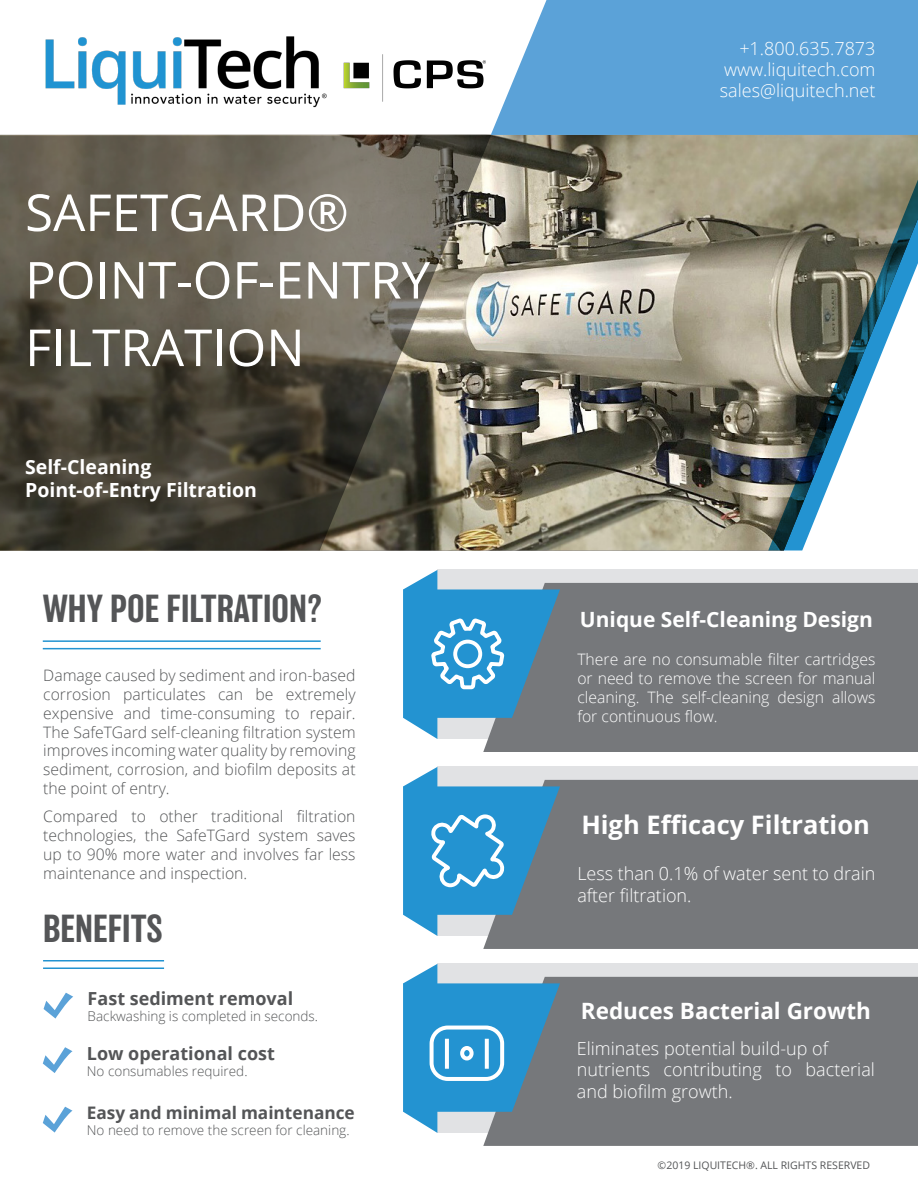
<style>
.page{position:relative;width:918px;height:1188px;background:#fff}
.page>*{position:absolute;margin:0;border:0;box-sizing:border-box;transform-origin:0 0}
.Slogan{font:51px/67.5px "Open Sans";color:#fff}
.Section_Title__Color{font:500 36px "Balboa";color:#545557}
.Service_Title{font:700 25.5px "Open Sans";color:#fff}
.Service_Title-2{font:700 22.5px "Open Sans";color:#fff}
.Service_Title-3{font:700 21px "Open Sans";color:#fff}
.Service_Text{font:700 19.5px "Open Sans";color:#fff}
.Service_Text-2{font:300 18px/21.6px "Open Sans";color:#fff}
.Contact{font:300 18px "Open Sans";color:#fff}
.Section_Text{font:700 18px "Open Sans";color:#545557}
.Section_Text-2{font:700 17.25px "Open Sans";color:#545557}
.Section_Text-3{font:300 15.75px/18.9px "Open Sans";color:#545557;text-align:justify}
.Service_Text-3{font:300 15.75px/18.9px "Open Sans";color:#fff;text-align:justify}
.Section_Text-4{font:300 13.5px "Open Sans";color:#545557}
.Section_Text-5{font:10.5px "Open Sans";color:#545557}
</style>
<div class="page">
<img style="left:491px;top:135px;width:427px;height:415px">
<div style="left:437px;top:570px;width:481px;height:169px;background:#e1e2e4"></div>
<div style="left:483px;top:583px;width:435px;height:169px;background:#76787b"></div>
<div style="left:437px;top:767px;width:481px;height:169px;background:#e1e2e4"></div>
<div style="left:483px;top:780px;width:435px;height:169px;background:#76787b"></div>
<div style="left:437px;top:964px;width:481px;height:169px;background:#e1e2e4"></div>
<div style="left:483px;top:977px;width:435px;height:169px;background:#76787b"></div>
<hr style="left:43px;top:640px;width:278px;height:2px;background:#2393d1">
<hr style="left:43px;top:648px;width:278px;height:1px;background:#2393d1">
<hr style="left:43px;top:960px;width:121px;height:2px;background:#2393d1">
<hr style="left:43px;top:967px;width:121px;height:2px;background:#2393d1">
<svg style="left:403px;top:570px;width:157px;height:169px"></svg>
<div style="left:453px;top:640px;width:29px;height:28px;border:4px solid #fff;border-radius:50%"></div>
<svg style="left:403px;top:767px;width:157px;height:169px"></svg>
<svg style="left:403px;top:964px;width:157px;height:169px"></svg>
<svg style="left:44px;top:993px;width:29px;height:26px"></svg>
<svg style="left:43px;top:1047px;width:30px;height:26px"></svg>
<svg style="left:43px;top:1107px;width:30px;height:26px"></svg>
<div style="left:491px;top:0;width:427px;height:135px;background:#5ba2d8"></div>
<svg style="left:0;top:135px;width:491px;height:415px;background:#605b4e"></svg>
<svg style="left:768px;top:136px;width:150px;height:415px"></svg>
<img style="left:45px;top:36px;width:282px;height:72px">
<img style="left:343px;top:48px;width:154px;height:60px">
<p class="Slogan" style="left:25px;top:177px;width:407px">SAFETGARD®<br>POINT-OF-ENTRY<br>FILTRATION</p>
<p class="Service_Text" style="left:25px;top:453px;width:128px">Self-Cleaning</p>
<p class="Service_Text" style="left:25px;top:476px;width:233px">Point-of-Entry Filtration</p>
<p class="Section_Title__Color" style="left:43px;top:589px;width:282px">WHY POE FILTRATION?</p>
<p class="Section_Text-3" style="left:43px;top:665px;width:314px">Damage caused by sediment and iron-based corrosion particulates can be extremely expensive and time-consuming to repair.<br>The SafeTGard self-cleaning filtration system improves incoming water quality by removing sediment, corrosion, and biofilm deposits at the point of entry.</p>
<p class="Section_Text-3" style="left:43px;top:807px;width:314px">Compared to other traditional filtration technologies, the SafeTGard system saves up to 90% more water and involves far less maintenance and inspection.</p>
<p class="Section_Title__Color" style="left:43px;top:909px;width:121px">BENEFITS</p>
<p class="Section_Text" style="left:88px;top:986px;width:207px">Fast sediment removal</p>
<p class="Section_Text-4" style="left:88px;top:1007px;width:232px">Backwashing is completed in seconds.</p>
<p class="Section_Text" style="left:87px;top:1040px;width:190px">Low operational cost</p>
<p class="Section_Text-4" style="left:87px;top:1062px;width:162px">No consumables required.</p>
<p class="Section_Text-2" style="left:87px;top:1100px;width:269px">Easy and minimal maintenance</p>
<p class="Section_Text-4" style="left:87px;top:1121px;width:264px">No need to remove the screen for cleaning.</p>
<p class="Contact" style="left:739px;top:36px;width:138px">+1.800.635.7873</p>
<p class="Contact" style="left:724px;top:57px;width:153px">www.liquitech.com</p>
<p class="Contact" style="left:720px;top:78px;width:157px">sales@liquitech.net</p>
<p class="Service_Title-3" style="left:580px;top:605px;width:294px">Unique Self-Cleaning Design</p>
<p class="Service_Text-3" style="left:577px;top:650px;width:300px">There are no consumable filter cartridges or need to remove the screen for manual cleaning. The self-cleaning design allows for continuous flow.</p>
<p class="Service_Title" style="left:581px;top:807px;width:290px">High Efficacy Filtration</p>
<p class="Service_Text-2" style="left:577px;top:862px;width:300px">Less than 0.1% of water sent to drain after filtration.</p>
<p class="Service_Title-2" style="left:581px;top:995px;width:292px">Reduces Bacterial Growth</p>
<p class="Service_Text-2" style="left:577px;top:1037px;width:253px">Eliminates potential build-up of</p>
<p class="Service_Text-2" style="left:577px;top:1058px;width:300px">nutrients contributing to bacterial and biofilm growth.</p>
<p class="Section_Text-5" style="left:658px;top:1158px;width:214px">©2019 LIQUITECH®. ALL RIGHTS RESERVED</p>
</div>
